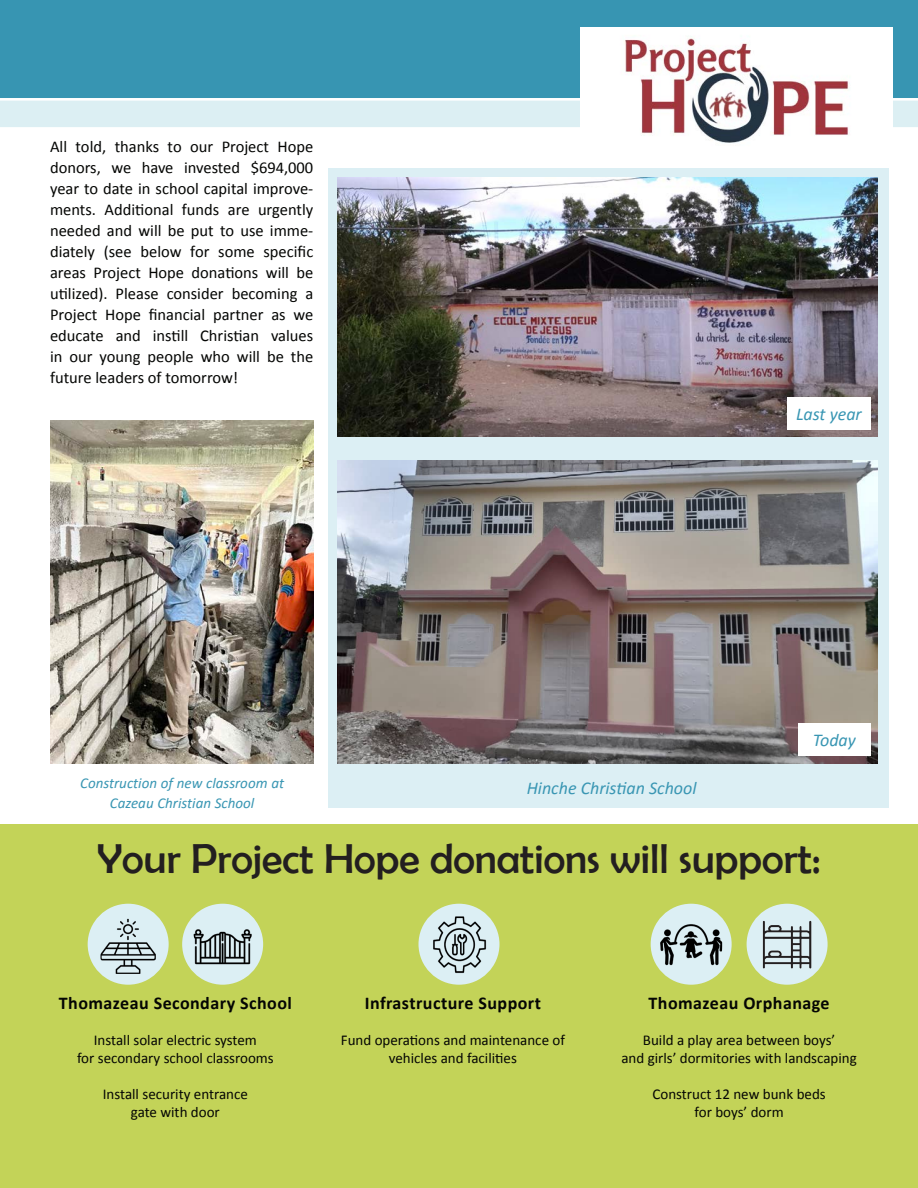
<style>
.page{position:relative;width:918px;height:1188px;background:#fff}
.page>*{position:absolute;margin:0;border:0;box-sizing:border-box;transform-origin:0 0}
.t1{font:42px "Berlin Sans FB";color:#231f20}
.t2{font:700 18px "Calibri";letter-spacing:.025em;color:#040503}
.t3{font:italic 18px "Calibri";color:#3996b3}
.t4{font:16.5px/21px "Calibri";color:#040503;text-align:justify}
.t5{font:15px/18px "Calibri";color:#040503;text-align:center}
.Text{font:italic 15px/19.5px "Calibri";color:#3996b3;text-align:center}
</style>
<div class="page">
<div style="left:328px;top:169px;width:561px;height:639px;background:#dceff4"></div>
<img style="left:338px;top:178px;width:540px;height:258px">
<svg style="left:0;top:0;width:918px;height:127px;background:#59a7bf"></svg>
<img style="left:338px;top:461px;width:540px;height:303px">
<div style="left:0;top:824px;width:918px;height:364px;background:#c3d358"></div>
<img style="left:580px;top:27px;width:312px;height:116px">
<div style="left:787px;top:397px;width:84px;height:32px;background:#fff"></div>
<div style="left:88px;top:904px;width:81px;height:81px;background:#dceff4;border-radius:50%"></div>
<img style="left:100px;top:919px;width:56px;height:55px">
<div style="left:651px;top:904px;width:81px;height:81px;background:#dceff4;border-radius:50%"></div>
<img style="left:660px;top:913px;width:62px;height:62px">
<div style="left:747px;top:904px;width:81px;height:81px;background:#dceff4;border-radius:50%"></div>
<img style="left:762px;top:920px;width:50px;height:49px">
<div style="left:418px;top:904px;width:82px;height:81px;background:#dceff4;border-radius:50%"></div>
<img style="left:431px;top:914px;width:57px;height:60px">
<div style="left:182px;top:904px;width:81px;height:81px;background:#dceff4;border-radius:50%"></div>
<img style="left:194px;top:929px;width:58px;height:46px">
<img style="left:50px;top:420px;width:263px;height:344px">
<div style="left:798px;top:724px;width:73px;height:32px;background:#fff"></div>
<p class="t4" style="left:50px;top:136px;width:265px">All told, thanks to our Project Hope donors, we have invested $694,000 year to date in school capital improve&shy;ments. Additional funds are urgently needed and will be put to use imme&shy;diately (see below for some specific areas Project Hope donations will be utilized). Please consider becoming a Project Hope financial partner as we educate and instill Christian values in our young people who will be the future leaders of tomorrow!</p>
<p class="Text" style="left:80px;top:773px;width:205px">Construction of new classroom at<br>Cazeau Christian School</p>
<p class="t3" style="left:796px;top:401px;width:67px">Last year</p>
<p class="t3" style="left:527px;top:775px;width:171px">Hinche Christian School</p>
<p class="t3" style="left:813px;top:728px;width:45px">Today</p>
<p class="t1" style="left:97px;top:835px;width:724px">Your Project Hope donations will support:</p>
<p class="t2" style="left:59px;top:991px;width:235px">Thomazeau Secondary School</p>
<p class="t5" style="left:77px;top:1031px;width:198px">Install solar electric system<br>for secondary school classrooms</p>
<p class="t5" style="left:103px;top:1085px;width:147px">Install security entrance gate with door</p>
<p class="t2" style="left:365px;top:991px;width:178px">Infrastructure Support</p>
<p class="t5" style="left:341px;top:1031px;width:226px">Fund operations and maintenance of vehicles and facilities</p>
<p class="t2" style="left:649px;top:991px;width:183px">Thomazeau Orphanage</p>
<p class="t5" style="left:621px;top:1031px;width:237px">Build a play area between boys’<br>and girls’ dormitories with landscaping</p>
<p class="t5" style="left:652px;top:1085px;width:175px">Construct 12 new bunk beds for boys’ dorm</p>
</div>
